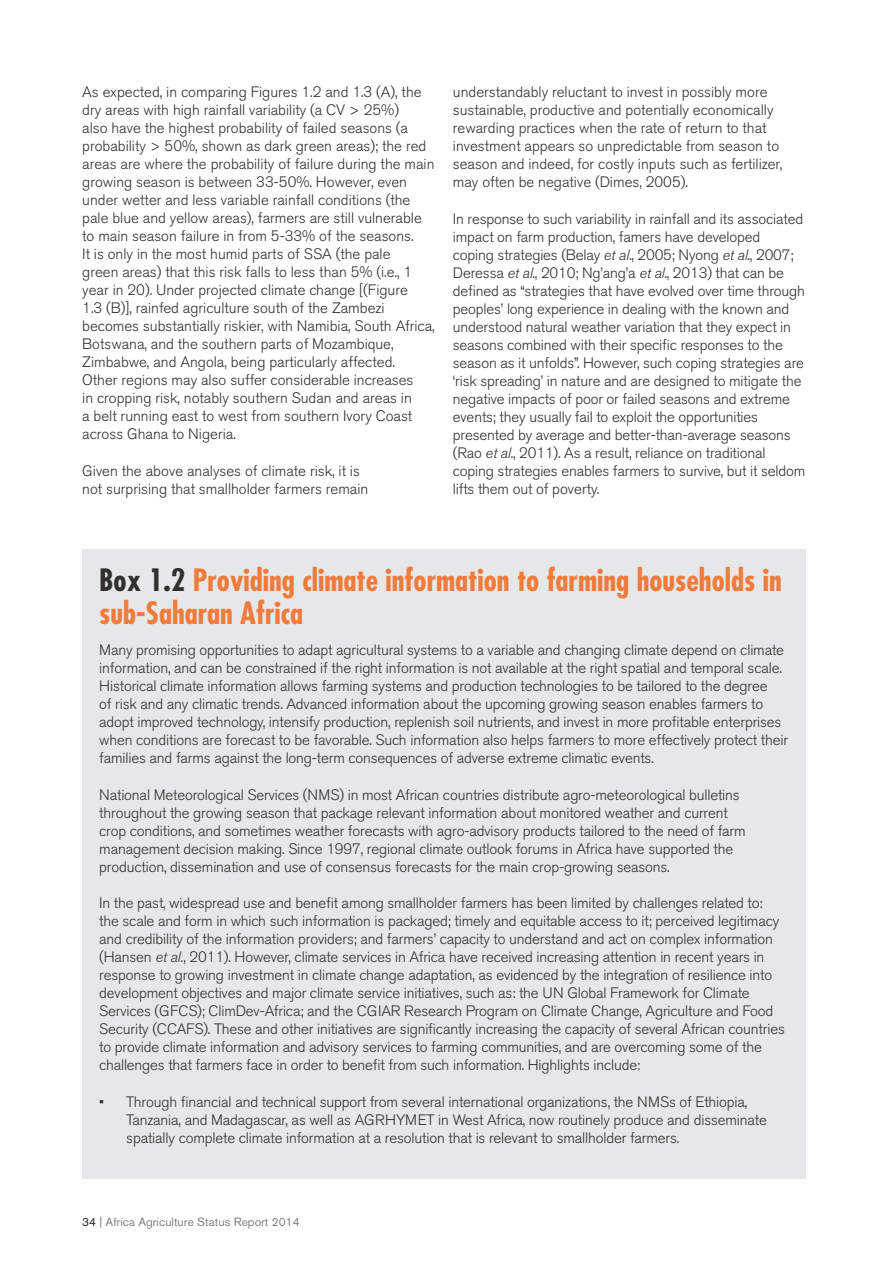
<style>
.page{position:relative;width:892px;height:1267px;background:#fff}
.page>*{position:absolute;margin:0;border:0;box-sizing:border-box;transform-origin:0 0}
.FIGURE_TITLE{font:700 condensed 30px/33px "Futura Std";color:#f17b3a}
.STANDARD_TEXT{font:300 15px/18px "Akzidenz Grotesk BQ";letter-spacing:-.01em;color:#312f30}
.t1{font:12px "Akzidenz Grotesk BQ";color:#808285}
.s1{font-style:italic}
.s2{color:#312f30}
</style>
<div class="page">
<div style="left:82px;top:549px;width:723px;height:630px;background:#e6e7e9"></div>
<p class="STANDARD_TEXT" style="left:82px;top:83px;width:354px">As expected, in comparing Figures 1.2 and 1.3 (A), the dry areas with high rainfall variability (a CV &gt; 25%)<br>also have the highest probability of failed seasons (a probability &gt; 50%, shown as dark green areas); the red areas are where the probability of failure during the main growing season is between 33-50%. However, even under wetter and less variable rainfall conditions (the pale blue and yellow areas), farmers are still vulnerable to main season failure in from 5-33% of the seasons.<br>It is only in the most humid parts of SSA (the pale<br>green areas) that this risk falls to less than 5% (i.e., 1 year in 20). Under projected climate change [(Figure<br>1.3 (B)], rainfed agriculture south of the Zambezi becomes substantially riskier, with Namibia, South Africa, Botswana, and the southern parts of Mozambique, Zimbabwe, and Angola, being particularly affected.<br>Other regions may also suffer considerable increases<br>in cropping risk, notably southern Sudan and areas in<br>a belt running east to west from southern Ivory Coast across Ghana to Nigeria.</p>
<p class="STANDARD_TEXT" style="left:82px;top:462px;width:287px">Given the above analyses of climate risk, it is not surprising that smallholder farmers remain</p>
<p class="STANDARD_TEXT" style="left:453px;top:83px;width:331px">understandably reluctant to invest in possibly more sustainable, productive and potentially economically rewarding practices when the rate of return to that investment appears so unpredictable from season to season and indeed, for costly inputs such as fertilizer, may often be negative (Dimes, 2005).</p>
<p class="STANDARD_TEXT" style="left:453px;top:210px;width:354px">In response to such variability in rainfall and its associated impact on farm production, famers have developed<br>coping strategies (Belay <span class="s1">et al</span>., 2005; Nyong <span class="s1">et al</span>., 2007; Deressa <span class="s1">et al</span>., 2010; Ng’ang’a <span class="s1">et al</span>., 2013) that can be defined as “strategies that have evolved over time through peoples’ long experience in dealing with the known and understood natural weather variation that they expect in seasons combined with their specific responses to the season as it unfolds”. However, such coping strategies are ‘risk spreading’ in nature and are designed to mitigate the negative impacts of poor or failed seasons and extreme events; they usually fail to exploit the opportunities presented by average and better-than-average seasons (Rao <span class="s1">et al</span>., 2011). As a result, reliance on traditional coping strategies enables farmers to survive, but it seldom lifts them out of poverty.</p>
<p class="FIGURE_TITLE" style="left:99px;top:564px;width:684px"><span class="s2">Box 1.2</span> Providing climate information to farming households in sub-Saharan Africa</p>
<p class="STANDARD_TEXT" style="left:99px;top:641px;width:690px">Many promising opportunities to adapt agricultural systems to a variable and changing climate depend on climate information, and can be constrained if the right information is not available at the right spatial and temporal scale.<br>Historical climate information allows farming systems and production technologies to be tailored to the degree<br>of risk and any climatic trends. Advanced information about the upcoming growing season enables farmers to adopt improved technology, intensify production, replenish soil nutrients, and invest in more profitable enterprises when conditions are forecast to be favorable. Such information also helps farmers to more effectively protect their families and farms against the long-term consequences of adverse extreme climatic events.</p>
<p class="STANDARD_TEXT" style="left:99px;top:786px;width:648px">National Meteorological Services (NMS) in most African countries distribute agro-meteorological bulletins throughout the growing season that package relevant information about monitored weather and current crop conditions, and sometimes weather forecasts with agro-advisory products tailored to the need of farm management decision making. Since 1997, regional climate outlook forums in Africa have supported the production, dissemination and use of consensus forecasts for the main crop-growing seasons.</p>
<p class="STANDARD_TEXT" style="left:99px;top:894px;width:687px">In the past, widespread use and benefit among smallholder farmers has been limited by challenges related to: the scale and form in which such information is packaged; timely and equitable access to it; perceived legitimacy and credibility of the information providers; and farmers’ capacity to understand and act on complex information (Hansen <span class="s1">et al.</span>, 2011). However, climate services in Africa have received increasing attention in recent years in response to growing investment in climate change adaptation, as evidenced by the integration of resilience into development objectives and major climate service initiatives, such as: the UN Global Framework for Climate Services (GFCS); ClimDev-Africa; and the CGIAR Research Program on Climate Change, Agriculture and Food Security (CCAFS). These and other initiatives are significantly increasing the capacity of several African countries to provide climate information and advisory services to farming communities, and are overcoming some of the challenges that farmers face in order to benefit from such information. Highlights include:</p>
<p class="STANDARD_TEXT" style="left:126px;top:1093px;width:642px;text-indent:-27px">• Through financial and technical support from several international organizations, the NMSs of Ethiopia,<br>Tanzania, and Madagascar, as well as AGRHYMET in West Africa, now routinely produce and disseminate spatially complete climate information at a resolution that is relevant to smallholder farmers.</p>
<p class="t1" style="left:82px;top:1214px;width:219px"><span class="s2">34</span> | Africa Agriculture Status Report 2014</p>
</div>
